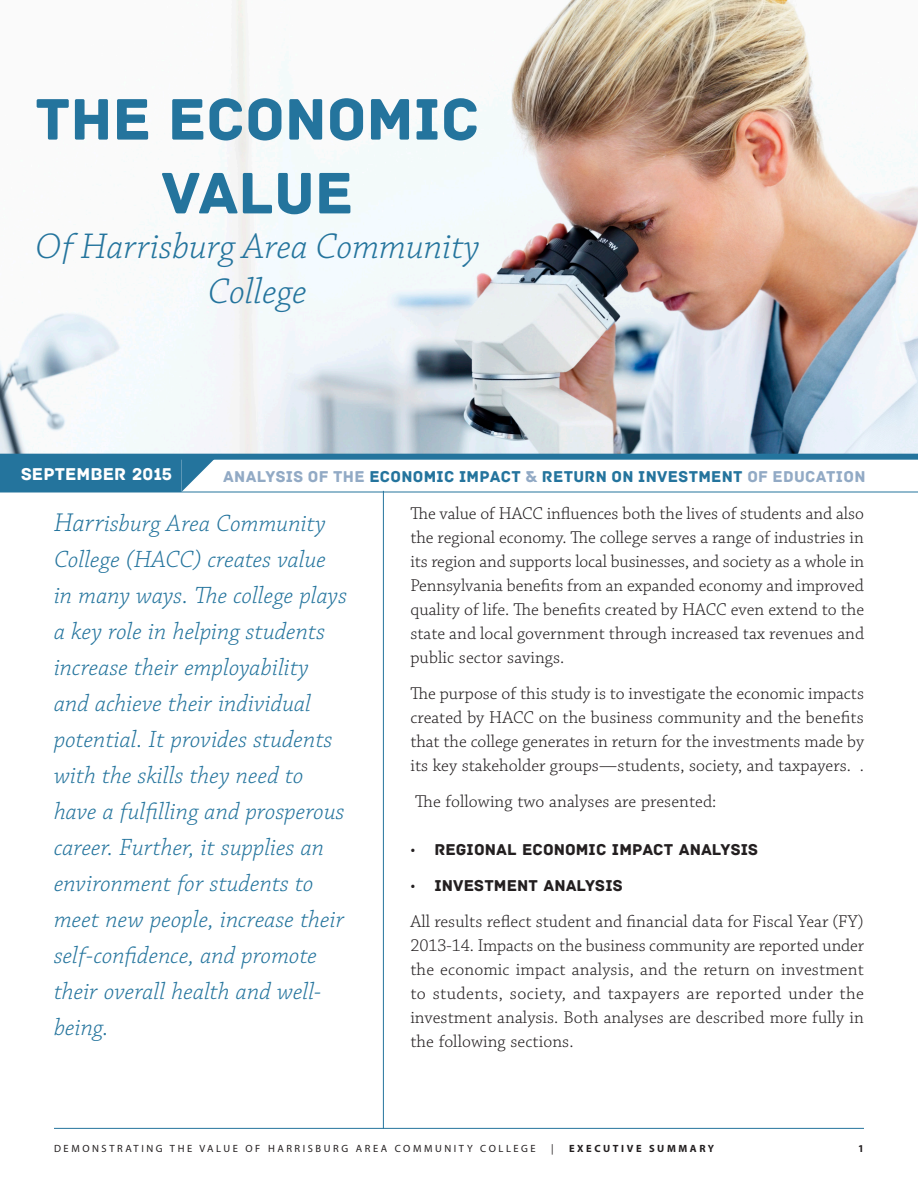
<style>
.page{position:relative;width:918px;height:1188px;background:#fff}
.page>*{position:absolute;margin:0;border:0;box-sizing:border-box;transform-origin:0 0}
.t1{font:61.5px/73.8px "Archive";color:#24749d;text-align:center}
.t2{font:italic 300 37.5px/45px "Chaparral Pro";color:#24749d;text-align:center}
.Big_Paragraph{font:italic 300 24.75px/36px "Chaparral Pro";letter-spacing:.005em;color:#24749d}
.t3{font:300 18px/24px "Chaparral Pro";letter-spacing:.005em;color:#231f20;text-align:justify}
.Date{font:18px "Archive";letter-spacing:.005em;color:#fff}
.t4{font:16.5px "Archive";letter-spacing:.02em;color:#24749d}
.t5{font:16.5px "Archive";letter-spacing:.005em;color:#231f20}
.Bottom_Blurb{font:10.5px "Myriad Pro";letter-spacing:.245em;color:#231f20}
.Bottom_Blurb-2{font:700 10.5px "Myriad Pro";letter-spacing:.245em;color:#231f20}
.s1{color:#92aac5}
.s2{font-size:27px}
.s3{font-family:"Chaparral Pro";font-weight:300;font-size:18px}
</style>
<div class="page">
<hr style="left:54px;top:1128px;width:810px;height:1px;background:#24749d">
<img style="left:0;top:0;width:918px;height:454px">
<hr style="left:383px;top:491px;width:1px;height:638px;background:#24749d">
<div style="left:0;top:454px;width:918px;height:6px;background:#24749d"></div>
<hr style="left:0;top:492px;width:918px;height:1px;background:#24749d">
<div style="left:0;top:456px;width:181px;height:36px;background:#24749d"></div>
<svg style="left:181px;top:459px;width:36px;height:33px"></svg>
<p class="t1" style="left:35px;top:83px;width:446px">THE ECONOMIC<br>VALUE</p>
<p class="t2" style="left:35px;top:226px;width:446px">Of Harrisburg Area Community<br>College</p>
<p class="Date" style="left:21px;top:463px;width:153px">SEPTEMBER 2015</p>
<p class="t4" style="left:223px;top:467px;width:644px"><span class="s1">ANALYSIS OF THE</span> ECONOMIC IMPACT <span class="s1">&amp;</span> RETURN ON INVESTMENT <span class="s1">OF EDUCATION</span></p>
<p class="Big_Paragraph" style="left:54px;top:506px;width:294px"><span class="s2">Harr</span>isburg Area Community<br>College (HACC) creates value in many ways. The college plays a key role in helping students increase their employability and achieve their individual potential. It provides students with the skills they need to have a fulfilling and prosperous career. Further, it supplies an environment for students to meet new people, increase their self-confidence, and promote their overall health and well&shy;being.</p>
<p class="t3" style="left:410px;top:502px;width:455px">The value of HACC influences both the lives of students and also the regional economy. The college serves a range of industries in its region and supports local businesses, and society as a whole in Pennsylvania benefits from an expanded economy and improved quality of life. The benefits created by HACC even extend to the state and local government through increased tax revenues and public sector savings.</p>
<p class="t3" style="left:410px;top:682px;width:455px">The purpose of this study is to investigate the economic impacts created by HACC on the business community and the benefits that the college generates in return for the investments made by its key stakeholder groups—students, society, and taxpayers. .</p>
<p class="t3" style="left:415px;top:790px;width:303px">The following two analyses are presented:</p>
<p class="t5" style="left:410px;top:840px;width:349px"><span class="s3">•</span> REGIONAL ECONOMIC IMPACT ANALYSIS</p>
<p class="t5" style="left:410px;top:876px;width:214px"><span class="s3">•</span> INVESTMENT ANALYSIS</p>
<p class="t3" style="left:410px;top:910px;width:455px">All results reflect student and financial data for Fiscal Year (FY)<br>2013-14. Impacts on the business community are reported under the economic impact analysis, and the return on investment to students, society, and taxpayers are reported under the investment analysis. Both analyses are described more fully in the following sections.</p>
<p class="Bottom_Blurb" style="left:54px;top:1142px;width:483px">DEMONSTRATING THE VALUE OF HARRISBURG AREA COMMUNITY COLLEGE</p>
<p class="Bottom_Blurb" style="left:551px;top:1142px;width:4px">|</p>
<p class="Bottom_Blurb-2" style="left:569px;top:1142px;width:147px">EXECUTIVE SUMMARY</p>
<p class="Bottom_Blurb-2" style="left:858px;top:1142px;width:7px">1</p>
</div>
